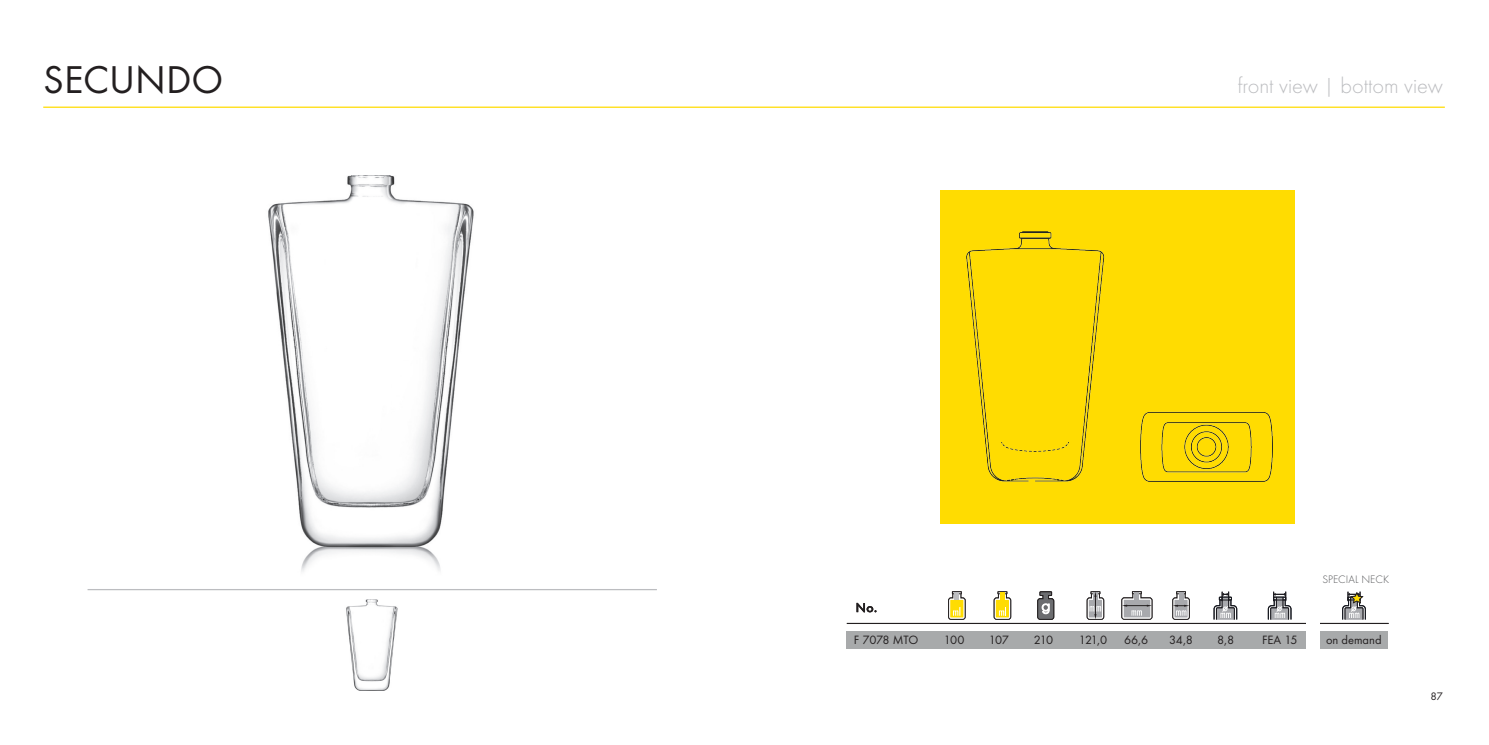
<style>
.page{position:relative;width:1489px;height:745px;background:#fff}
.page>*{position:absolute;margin:0;border:0;box-sizing:border-box;transform-origin:0 0}
.t1{font:40.12px "Futura TOT Boo";color:#231f20}
.t2{font:300 22.5px "Futura TOT";color:#bcbdc0}
.t3{font:12.5px "Futura TOT Boo";letter-spacing:-.005em;color:#231f20}
.t4{font:300 11.25px "Futura TOT";color:#57585a}
.t5{font:11.25px "Futura TOT Boo";color:#231f20}
</style>
<div class="page">
<div style="left:939px;top:190px;width:355px;height:333px;background:#ffdc01"></div>
<hr style="left:43px;top:106px;width:1401px;height:2px;background:#ffdc01">
<hr style="left:88px;top:588px;width:569px;height:2px;background:#bcbdc0">
<div style="left:846px;top:631px;width:541px;height:17px;background:#a8aaab"></div>
<svg style="left:1037px;top:591px;width:16px;height:28px"></svg>
<svg style="left:1086px;top:591px;width:17px;height:28px"></svg>
<svg style="left:1121px;top:591px;width:31px;height:28px"></svg>
<svg style="left:1172px;top:591px;width:17px;height:28px"></svg>
<svg style="left:993px;top:591px;width:17px;height:28px"></svg>
<svg style="left:948px;top:591px;width:17px;height:28px"></svg>
<svg style="left:1213px;top:591px;width:23px;height:28px"></svg>
<svg style="left:1267px;top:591px;width:24px;height:28px"></svg>
<svg style="left:856px;top:602px;width:20px;height:10px"></svg>
<hr style="left:846px;top:622px;width:542px;height:1px;background:#231f20">
<svg style="left:1342px;top:591px;width:23px;height:28px"></svg>
<div style="left:1306px;top:590px;width:13px;height:79px;background:#fff"></div>
<img style="left:268px;top:175px;width:206px;height:397px">
<img style="left:346px;top:599px;width:52px;height:91px">
<img style="left:966px;top:231px;width:306px;height:250px">
<h1 class="t1" style="left:43px;top:56px;width:182px">SECUNDO</h1>
<h2 class="t2" style="left:1237px;top:73px;width:207px">front view | bottom view</h2>
<p class="t4" style="left:1322px;top:572px;width:68px">SPECIAL NECK</p>
<p class="t3" style="left:853px;top:631px;width:66px">F 7078 MTO</p>
<p class="t3" style="left:943px;top:631px;width:22px">100</p>
<p class="t3" style="left:988px;top:631px;width:21px">107</p>
<p class="t3" style="left:1033px;top:631px;width:21px">210</p>
<p class="t3" style="left:1078px;top:631px;width:30px">121,0</p>
<p class="t3" style="left:1123px;top:631px;width:26px">66,6</p>
<p class="t3" style="left:1168px;top:631px;width:25px">34,8</p>
<p class="t3" style="left:1217px;top:631px;width:19px">8,8</p>
<p class="t3" style="left:1262px;top:631px;width:37px">FEA 15</p>
<p class="t3" style="left:1325px;top:631px;width:57px">on demand</p>
<p class="t5" style="left:1430px;top:688px;width:14px">87</p>
</div>
